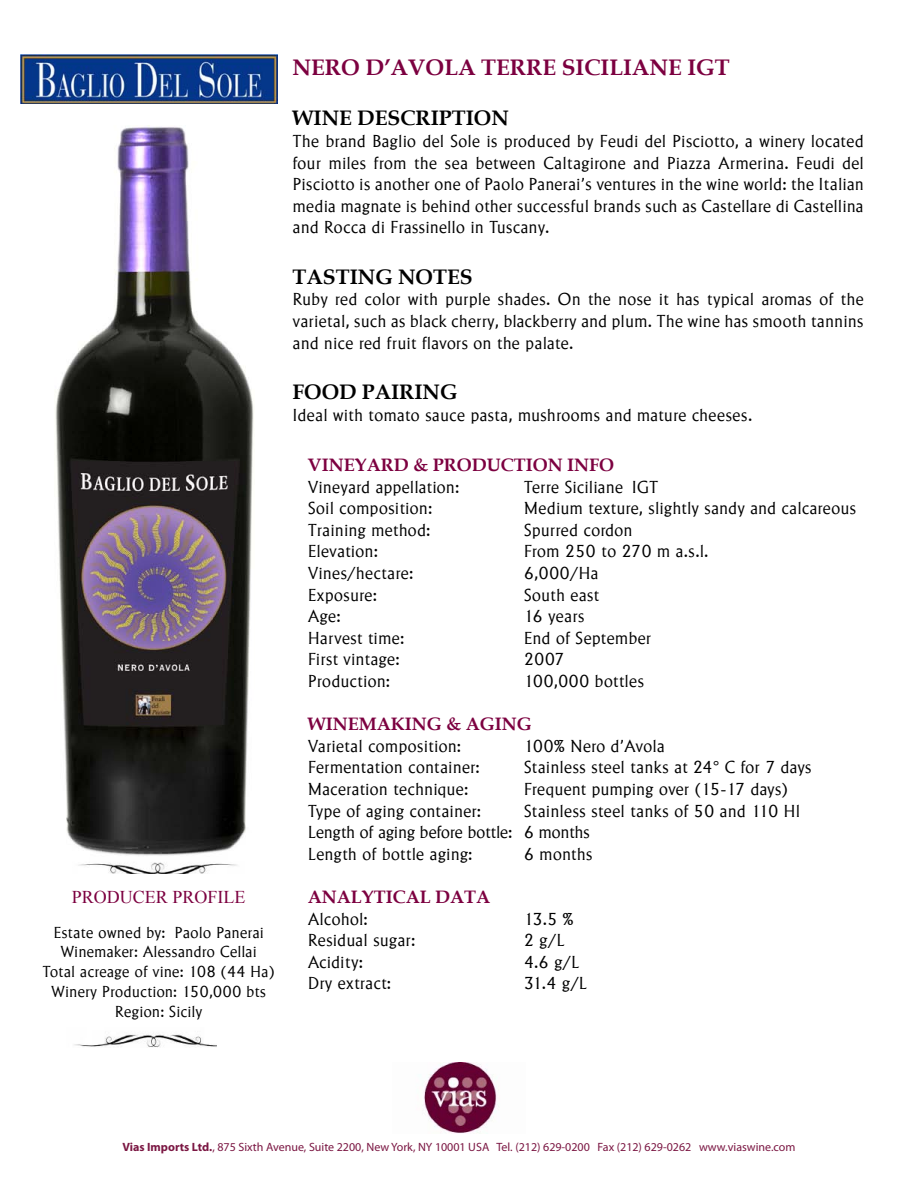
<style>
.page{position:relative;width:918px;height:1188px;background:#fff}
.page>*{position:absolute;margin:0;border:0;box-sizing:border-box;transform-origin:0 0}
.t1{font:700 22.5px "Book Antiqua";color:#7c0040}
.t2{font:700 21px "Book Antiqua";color:#000}
.t3{font:300 18px/21.6px "Adelon";letter-spacing:-.005em;color:#000;text-align:justify}
.t4{font:700 18px "Book Antiqua";color:#7c0040}
.t5{font:18px "Times New Roman";color:#7c0040}
.t6{font:300 16.5px/19.8px "Adelon";letter-spacing:-.005em;color:#000;text-align:center}
.t7{font:12px "Myriad Pro";color:#7b1743}
.s1{font-weight:700}
</style>
<div class="page">
<img style="left:78px;top:862px;width:159px;height:11px">
<img style="left:74px;top:1034px;width:143px;height:14px">
<img style="left:424px;top:1062px;width:73px;height:72px">
<img style="left:21px;top:54px;width:257px;height:50px">
<img style="left:55px;top:125px;width:199px;height:731px">
<p class="t5" style="left:72px;top:885px;width:175px">PRODUCER PROFILE</p>
<p class="t6" style="left:42px;top:923px;width:234px">Estate owned by: Paolo Panerai<br>Winemaker: Alessandro Cellai<br>Total acreage of vine: 108 (44 Ha)<br>Winery Production: 150,000 bts<br>Region: Sicily</p>
<p class="t1" style="left:292px;top:52px;width:439px">NERO D’AVOLA TERRE SICILIANE IGT</p>
<p class="t2" style="left:292px;top:104px;width:218px">WINE DESCRIPTION</p>
<p class="t3" style="left:292px;top:131px;width:573px">The brand Baglio del Sole is produced by Feudi del Pisciotto, a winery located four miles from the sea between Caltagirone and Piazza Armerina. Feudi del Pisciotto is another one of Paolo Panerai’s ventures in the wine world: the Italian media magnate is behind other successful brands such as Castellare di Castellina and Rocca di Frassinello in Tuscany.</p>
<p class="t2" style="left:292px;top:262px;width:182px">TASTING NOTES</p>
<p class="t3" style="left:292px;top:289px;width:573px">Ruby red color with purple shades. On the nose it has typical aromas of the varietal, such as black cherry, blackberry and plum. The wine has smooth tannins and nice red fruit flavors on the palate.</p>
<p class="t2" style="left:292px;top:378px;width:167px">FOOD PAIRING</p>
<p class="t3" style="left:292px;top:404px;width:461px">Ideal with tomato sauce pasta, mushrooms and mature cheeses.</p>
<p class="t4" style="left:308px;top:453px;width:308px">VINEYARD &amp; PRODUCTION INFO</p>
<p class="t3" style="left:308px;top:476px;width:153px">Vineyard appellation:</p>
<p class="t3" style="left:524px;top:476px;width:136px">Terre Siciliane IGT</p>
<p class="t3" style="left:308px;top:498px;width:126px">Soil composition:</p>
<p class="t3" style="left:524px;top:498px;width:334px">Medium texture, slightly sandy and calcareous</p>
<p class="t3" style="left:308px;top:519px;width:155px">Training method: -</p>
<p class="t3" style="left:524px;top:519px;width:110px">Spurred cordon</p>
<p class="t3" style="left:308px;top:541px;width:72px">Elevation:</p>
<p class="t3" style="left:524px;top:541px;width:186px">From 250 to 270 m a.s.l.</p>
<p class="t3" style="left:308px;top:562px;width:107px">Vines/hectare:</p>
<p class="t3" style="left:524px;top:562px;width:76px">6,000/Ha</p>
<p class="t3" style="left:308px;top:584px;width:71px">Exposure:</p>
<p class="t3" style="left:524px;top:584px;width:77px">South east</p>
<p class="t3" style="left:308px;top:606px;width:34px">Age:</p>
<p class="t3" style="left:524px;top:606px;width:62px">16 years</p>
<p class="t3" style="left:308px;top:627px;width:98px">Harvest time:</p>
<p class="t3" style="left:524px;top:627px;width:129px">End of September</p>
<p class="t3" style="left:308px;top:649px;width:94px">First vintage:</p>
<p class="t3" style="left:524px;top:649px;width:42px">2007</p>
<p class="t3" style="left:308px;top:670px;width:84px">Production:</p>
<p class="t3" style="left:524px;top:670px;width:122px">100,000 bottles</p>
<p class="t4" style="left:308px;top:712px;width:225px">WINEMAKING &amp; AGING</p>
<p class="t3" style="left:308px;top:735px;width:155px">Varietal composition:</p>
<p class="t3" style="left:524px;top:735px;width:143px">100% Nero d’Avola</p>
<p class="t3" style="left:308px;top:757px;width:174px">Fermentation container:</p>
<p class="t3" style="left:524px;top:757px;width:290px">Stainless steel tanks at 24° C for 7 days</p>
<p class="t3" style="left:308px;top:778px;width:162px">Maceration technique:</p>
<p class="t3" style="left:524px;top:778px;width:266px">Frequent pumping over (15-17 days)</p>
<p class="t3" style="left:308px;top:800px;width:175px">Type of aging container:</p>
<p class="t3" style="left:308px;top:800px;width:494px;text-align:left;text-indent:216px">Stainless steel tanks of 50 and 110 Hl<br>Length of aging before bottle: 6 months<br>Length of bottle aging:</p>
<p class="t3" style="left:524px;top:843px;width:70px">6 months</p>
<p class="t4" style="left:308px;top:885px;width:184px">ANALYTICAL DATA</p>
<p class="t3" style="left:308px;top:908px;width:62px">Alcohol:</p>
<p class="t3" style="left:524px;top:908px;width:51px">13.5 %</p>
<p class="t3" style="left:308px;top:930px;width:109px">Residual sugar:</p>
<p class="t3" style="left:524px;top:930px;width:43px">2 g/L</p>
<p class="t3" style="left:308px;top:951px;width:57px">Acidity:</p>
<p class="t3" style="left:524px;top:951px;width:57px">4.6 g/L</p>
<p class="t3" style="left:308px;top:973px;width:85px">Dry extract:</p>
<p class="t3" style="left:524px;top:973px;width:65px">31.4 g/L</p>
<p class="t7" style="left:123px;top:1139px;width:674px"><span class="s1">Vias Imports Ltd.</span>, 875 Sixth Avenue, Suite 2200, New York, NY 10001 USA Tel. (212) 629-0200 Fax (212) 629-0262 www.viaswine.com</p>
</div>
